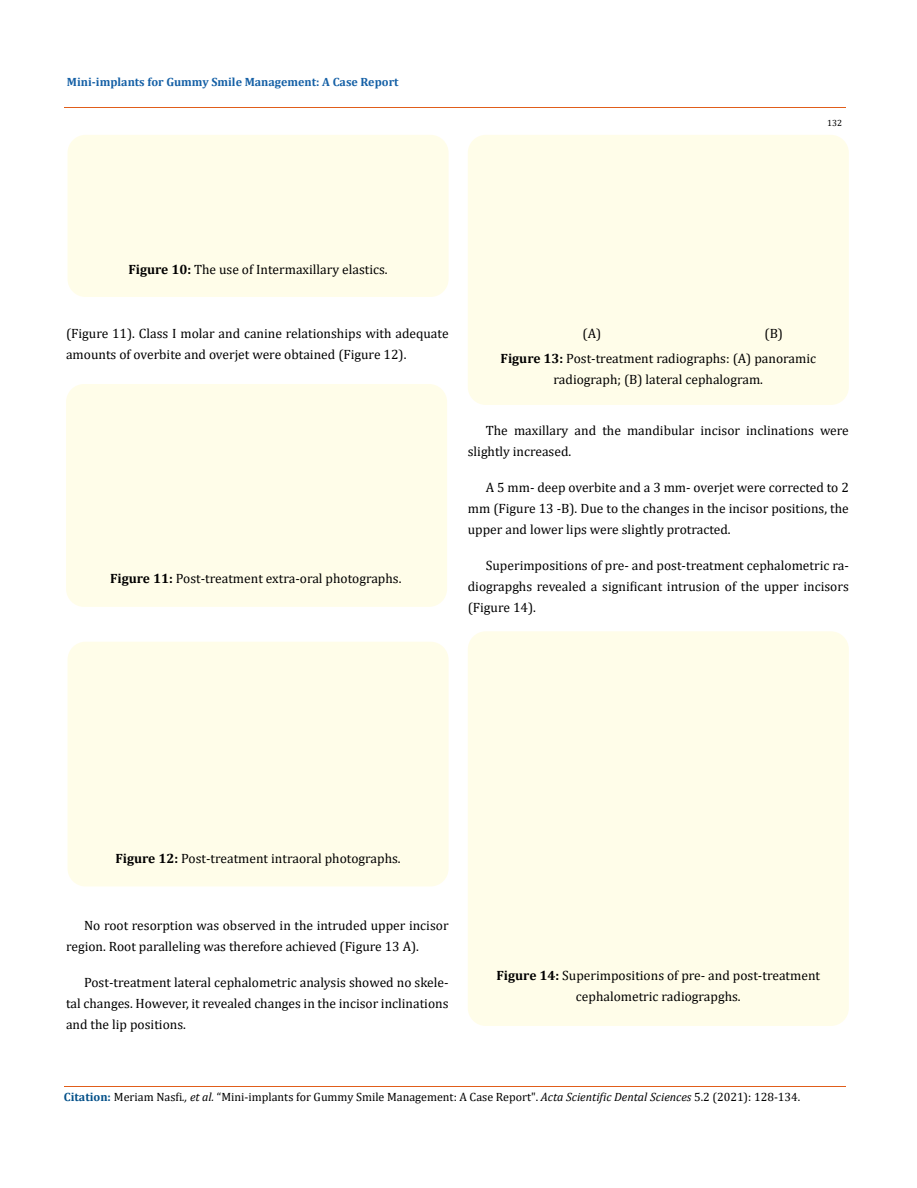
<style>
.page{position:relative;width:917px;height:1188px;background:#fff}
.page>*{position:absolute;margin:0;border:0;box-sizing:border-box;transform-origin:0 0}
.t1{font:13.5px/21px "Cambria";color:#000}
.t2{font:12px "Cambria";color:#000}
.t3{font:700 12px "Cambria";color:#1560a6}
.t4{font:9px "Cambria";color:#000}
.s1{font-weight:700}
.s2{font-weight:700;color:#035089}
.s3{font-style:italic}
</style>
<div class="page">
<div style="left:68px;top:135px;width:380px;height:162px;background:#fffde9;border-radius:18px"></div>
<div style="left:66px;top:384px;width:381px;height:223px;background:#fffde9;border-radius:18px"></div>
<div style="left:68px;top:642px;width:380px;height:244px;background:#fffde9;border-radius:18px"></div>
<div style="left:468px;top:135px;width:380px;height:270px;background:#fffde9;border-radius:18px"></div>
<div style="left:468px;top:631px;width:380px;height:395px;background:#fffde9;border-radius:18px"></div>
<hr style="left:64px;top:108px;width:781px;height:1px;background:#e05d1a">
<hr style="left:64px;top:1086px;width:781px;height:1px;background:#e05d1a">
<p class="t3" style="left:67px;top:73px;width:333px">Mini-implants for Gummy Smile Management: A Case Report</p>
<p class="t4" style="left:827px;top:118px;width:16px">132</p>
<p class="t1" style="left:128px;top:259px;width:261px"><span class="s1">Figure 10:</span> The use of Intermaxillary elastics.</p>
<p class="t1" style="left:66px;top:323px;width:384px">(Figure 11). Class I molar and canine relationships with adequate amounts of overbite and overjet were obtained (Figure 12).</p>
<p class="t1" style="left:110px;top:568px;width:293px"><span class="s1">Figure 11:</span> Post-treatment extra-oral photographs.</p>
<p class="t1" style="left:582px;top:323px;width:20px">(A)</p>
<p class="t1" style="left:764px;top:323px;width:20px">(B)</p>
<p class="t1" style="left:500px;top:348px;width:317px;text-align:center"><span class="s1">Figure 13:</span> Post-treatment radiographs: (A) panoramic radiograph; (B) lateral cephalogram.</p>
<p class="t1" style="left:468px;top:420px;width:382px;text-indent:18px">The maxillary and the mandibular incisor inclinations were slightly increased.</p>
<p class="t1" style="left:468px;top:477px;width:382px;text-align:justify;text-indent:18px">A 5 mm- deep overbite and a 3 mm- overjet were corrected to 2 mm (Figure 13 -B). Due to the changes in the incisor positions, the upper and lower lips were slightly protracted.</p>
<p class="t1" style="left:468px;top:555px;width:382px;text-align:justify;text-indent:18px">Superimpositions of pre- and post-treatment cephalometric ra&shy;diograpghs revealed a significant intrusion of the upper incisors (Figure 14).</p>
<p class="t1" style="left:115px;top:848px;width:287px"><span class="s1">Figure 12:</span> Post-treatment intraoral photographs.</p>
<p class="t1" style="left:66px;top:915px;width:384px;text-indent:18px">No root resorption was observed in the intruded upper incisor region. Root paralleling was therefore achieved (Figure 13 A).</p>
<p class="t1" style="left:66px;top:972px;width:384px;text-align:justify;text-indent:18px">Post-treatment lateral cephalometric analysis showed no skele&shy;tal changes. However, it revealed changes in the incisor inclinations and the lip positions.</p>
<p class="t1" style="left:496px;top:965px;width:325px;text-align:center"><span class="s1">Figure 14:</span> Superimpositions of pre- and post-treatment cephalometric radiograpghs.</p>
<p class="t2" style="left:64px;top:1090px;width:738px"><span class="s2">Citation:</span> Meriam Nasfi<span class="s3">., et al.</span> “Mini-implants for Gummy Smile Management: A Case Report". <span class="s3">Acta Scientific Dental Sciences</span> 5.2 (2021): 128-134.</p>
</div>
